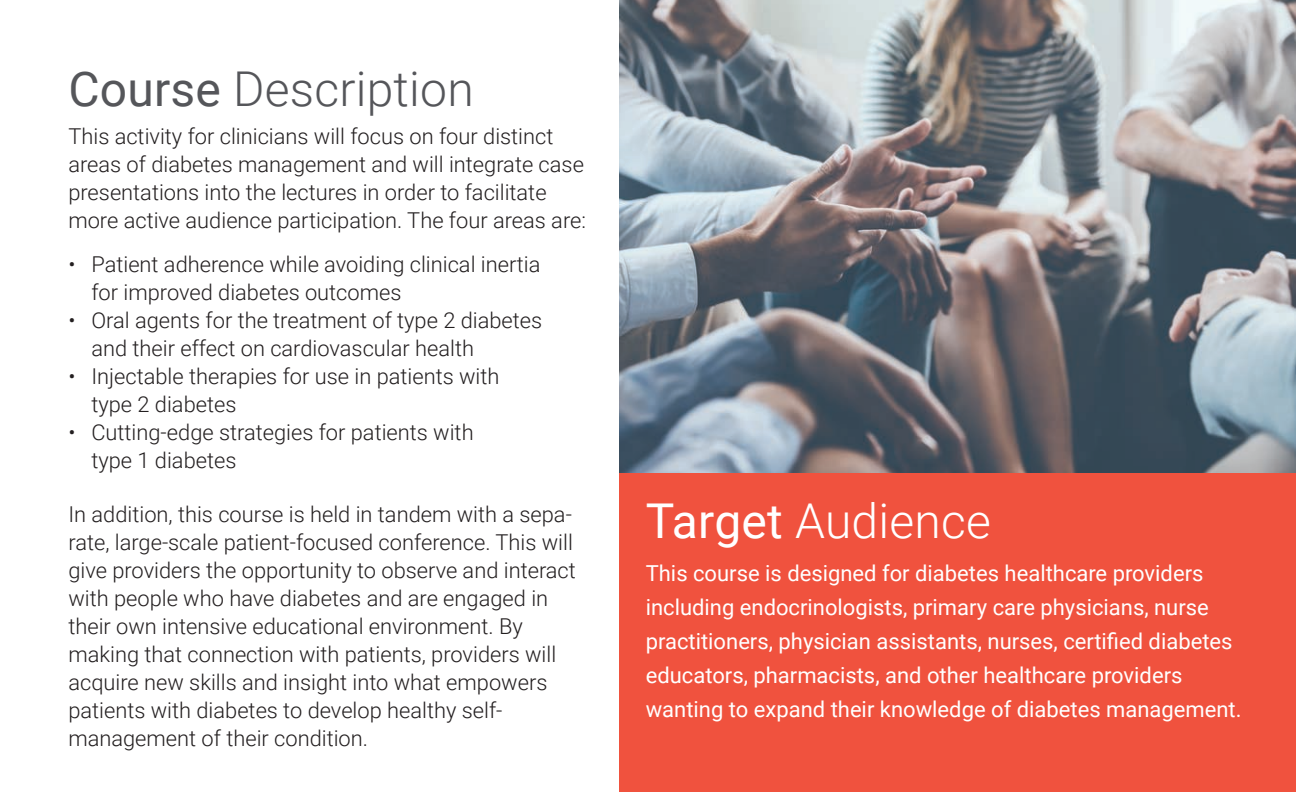
<style>
.page{position:relative;width:1296px;height:792px;background:#fff}
.page>*{position:absolute;margin:0;border:0;box-sizing:border-box;transform-origin:0 0}
.t1{font:300 48px "Roboto";letter-spacing:.005em;color:#55565a}
.t2{font:300 48px "Roboto";letter-spacing:.005em;color:#fff}
.t3{font:22px/34px "Roboto";color:#fff}
.t4{font:300 21.8px/28px "Roboto";color:#231f20}
.s1{font-weight:400}
</style>
<div class="page">
<img style="left:619px;top:0;width:677px;height:474px">
<div style="left:619px;top:474px;width:677px;height:318px;background:#f0523e"></div>
<h1 class="t1" style="left:68px;top:55px;width:407px"><span class="s1">Course</span> Description</h1>
<p class="t4" style="left:68px;top:121px;width:519px">This activity for clinicians will focus on four distinct areas of diabetes management and will integrate case presentations into the lectures in order to facilitate more active audience participation. The four areas are:</p>
<p class="t4" style="left:91px;top:249px;width:451px;text-indent:-23px">• Patient adherence while avoiding clinical inertia for improved diabetes outcomes</p>
<p class="t4" style="left:91px;top:305px;width:452px;text-indent:-23px">• Oral agents for the treatment of type 2 diabetes and their effect on cardiovascular health</p>
<p class="t4" style="left:91px;top:361px;width:410px;text-indent:-23px">• Injectable therapies for use in patients with type 2 diabetes</p>
<p class="t4" style="left:91px;top:417px;width:384px;text-indent:-23px">• Cutting-edge strategies for patients with type 1 diabetes</p>
<p class="t4" style="left:68px;top:499px;width:509px">In addition, this course is held in tandem with a sepa&shy;rate, large-scale patient-focused conference. This will give providers the opportunity to observe and interact with people who have diabetes and are engaged in their own intensive educational environment. By making that connection with patients, providers will acquire new skills and insight into what empowers patients with diabetes to develop healthy self&shy;management of their condition.</p>
<h1 class="t2" style="left:646px;top:487px;width:347px"><span class="s1">Target</span> Audience</h1>
<p class="t3" style="left:646px;top:555px;width:597px">This course is designed for diabetes healthcare providers including endocrinologists, primary care physicians, nurse practitioners, physician assistants, nurses, certified diabetes educators, pharmacists, and other healthcare providers wanting to expand their knowledge of diabetes management.</p>
</div>
